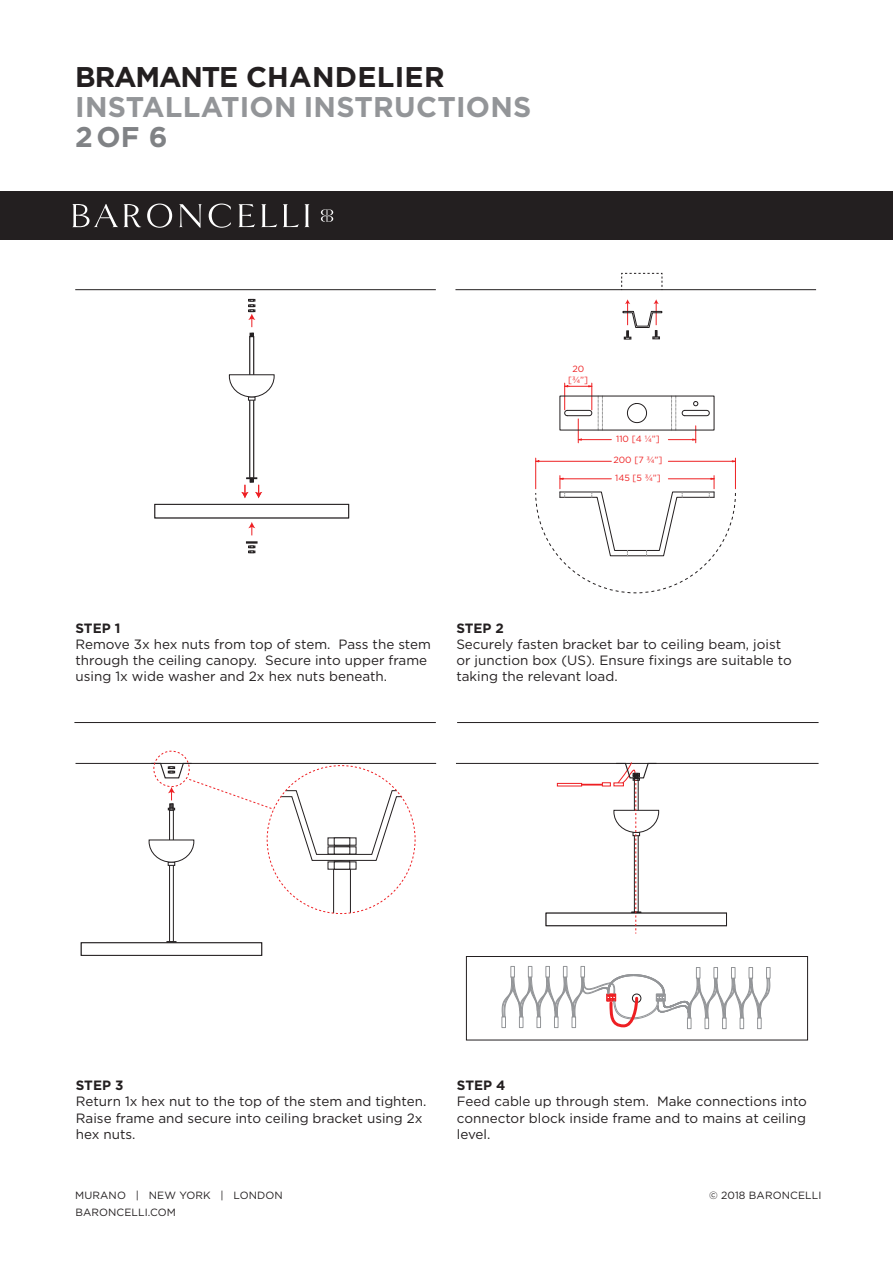
<style>
.page{position:relative;width:893px;height:1263px;background:#fff}
.page>*{position:absolute;margin:0;border:0;box-sizing:border-box;transform-origin:0 0}
.t1{font:700 28.5px "Gotham";letter-spacing:.01em;color:#939598}
.t2{font:700 28.5px "Gotham";letter-spacing:.01em;color:#231f20}
.t3{font:700 28.5px "Gotham";color:#808285}
.t4{font:13.5px/16.2px "Gotham";color:#231f20}
.t5{font:700 13.5px "Gotham";color:#231f20}
.t6{font:10.5px "Gotham";letter-spacing:.01em;color:#231f20}
.t7{font:9px/10.8px "Gotham";color:#ee2123;text-align:center}
</style>
<div class="page">
<div style="left:466px;top:956px;width:342px;height:84px;background:#fff;border:1px solid #231f20"></div>
<svg style="left:169px;top:913px;width:5px;height:28px"></svg>
<div style="left:0;top:191px;width:893px;height:49px;background:#231f20"></div>
<hr style="left:457px;top:722px;width:362px;height:1px;background:#231f20">
<hr style="left:74px;top:722px;width:362px;height:1px;background:#231f20">
<svg style="left:72px;top:204px;width:261px;height:24px"></svg>
<svg style="left:248px;top:522px;width:7px;height:13px"></svg>
<svg style="left:248px;top:299px;width:7px;height:28px"></svg>
<div style="left:155px;top:504px;width:194px;height:14px;background:#fff;border:1px solid #231f20"></div>
<svg style="left:250px;top:337px;width:4px;height:141px"></svg>
<svg style="left:229px;top:374px;width:45px;height:26px"></svg>
<hr style="left:75px;top:289px;width:361px;height:1px;background:#231f20">
<hr style="left:455px;top:289px;width:361px;height:1px;background:#231f20">
<svg style="left:621px;top:273px;width:42px;height:17px"></svg>
<hr style="left:76px;top:763px;width:360px;height:1px;background:#231f20">
<hr style="left:456px;top:763px;width:363px;height:1px;background:#231f20">
<div style="left:81px;top:942px;width:181px;height:13px;background:#fff;border:1px solid #231f20"></div>
<div style="left:557px;top:783px;width:25px;height:3px;background:#fff;border:1px solid #ee1f23"></div>
<svg style="left:241px;top:478px;width:21px;height:20px"></svg>
<svg style="left:250px;top:333px;width:4px;height:4px"></svg>
<div style="left:153px;top:751px;width:37px;height:36px;border:1px dashed #ee1f23;border-radius:50%"></div>
<svg style="left:149px;top:762px;width:266px;height:151px"></svg>
<div style="left:546px;top:913px;width:181px;height:13px;background:#fff;border:1px solid #231f20"></div>
<div style="left:510px;top:966px;width:5px;height:11px;border:1px solid #939598"></div>
<div style="left:528px;top:966px;width:4px;height:11px;border:1px solid #939598"></div>
<div style="left:545px;top:966px;width:5px;height:11px;border:1px solid #939598"></div>
<div style="left:563px;top:966px;width:4px;height:11px;border:1px solid #939598"></div>
<div style="left:581px;top:966px;width:4px;height:11px;border:1px solid #939598"></div>
<div style="left:766px;top:967px;width:4px;height:12px;border:1px solid #939598"></div>
<div style="left:749px;top:967px;width:4px;height:12px;border:1px solid #939598"></div>
<div style="left:731px;top:967px;width:4px;height:12px;border:1px solid #939598"></div>
<div style="left:713px;top:967px;width:5px;height:12px;border:1px solid #939598"></div>
<div style="left:696px;top:967px;width:4px;height:12px;border:1px solid #939598"></div>
<svg style="left:501px;top:974px;width:270px;height:55px"></svg>
<svg style="left:581px;top:762px;width:78px;height:171px"></svg>
<svg style="left:246px;top:541px;width:12px;height:12px"></svg>
<svg style="left:623px;top:299px;width:39px;height:40px"></svg>
<hr style="left:535px;top:458px;width:1px;height:31px;background:#ee2123">
<hr style="left:735px;top:458px;width:1px;height:31px;background:#ee2123">
<hr style="left:539px;top:461px;width:72px;height:1px;background:#ee2123">
<hr style="left:668px;top:461px;width:64px;height:1px;background:#ee2123">
<svg style="left:627px;top:403px;width:20px;height:20px"></svg>
<hr style="left:581px;top:439px;width:30px;height:1px;background:#ee2123">
<svg style="left:562px;top:383px;width:41px;height:60px"></svg>
<svg style="left:668px;top:398px;width:42px;height:45px"></svg>
<svg style="left:535px;top:476px;width:201px;height:118px"></svg>
<h1 class="t2" style="left:75px;top:59px;width:371px">BRAMANTE CHANDELIER</h1>
<h1 class="t1" style="left:75px;top:89px;width:458px">INSTALLATION INSTRUCTIONS</h1>
<h1 class="t3" style="left:75px;top:119px;width:94px">2OF 6</h1>
<p class="t7" style="left:568px;top:363px;width:22px">20 [¾”]</p>
<p class="t7" style="left:616px;top:433px;width:45px">110 [4 ¼”]</p>
<p class="t7" style="left:613px;top:454px;width:51px">200 [7 ¾”]</p>
<p class="t7" style="left:615px;top:472px;width:47px">145 [5 ¾”]</p>
<p class="t5" style="left:76px;top:620px;width:46px">STEP 1</p>
<p class="t4" style="left:76px;top:636px;width:357px">Remove 3x hex nuts from top of stem. Pass the stem through the ceiling canopy. Secure into upper frame using 1x wide washer and 2x hex nuts beneath.</p>
<p class="t5" style="left:456px;top:620px;width:49px">STEP 2</p>
<p class="t4" style="left:456px;top:636px;width:337px">Securely fasten bracket bar to ceiling beam, joist or junction box (US). Ensure fixings are suitable to taking the relevant load.</p>
<p class="t5" style="left:76px;top:1077px;width:49px">STEP 3</p>
<p class="t4" style="left:76px;top:1093px;width:352px">Return 1x hex nut to the top of the stem and tighten.<br>Raise frame and secure into ceiling bracket using 2x hex nuts.</p>
<p class="t6" style="left:75px;top:1189px;width:209px">MURANO | NEW YORK | LONDON</p>
<p class="t6" style="left:75px;top:1205px;width:102px">BARONCELLI.COM</p>
<p class="t5" style="left:457px;top:1077px;width:50px">STEP 4</p>
<p class="t4" style="left:457px;top:1093px;width:352px;text-align:justify">Feed cable up through stem. Make connections into connector block inside frame and to mains at ceiling level.</p>
<p class="t6" style="left:709px;top:1189px;width:114px">© 2018 BARONCELLI</p>
</div>
